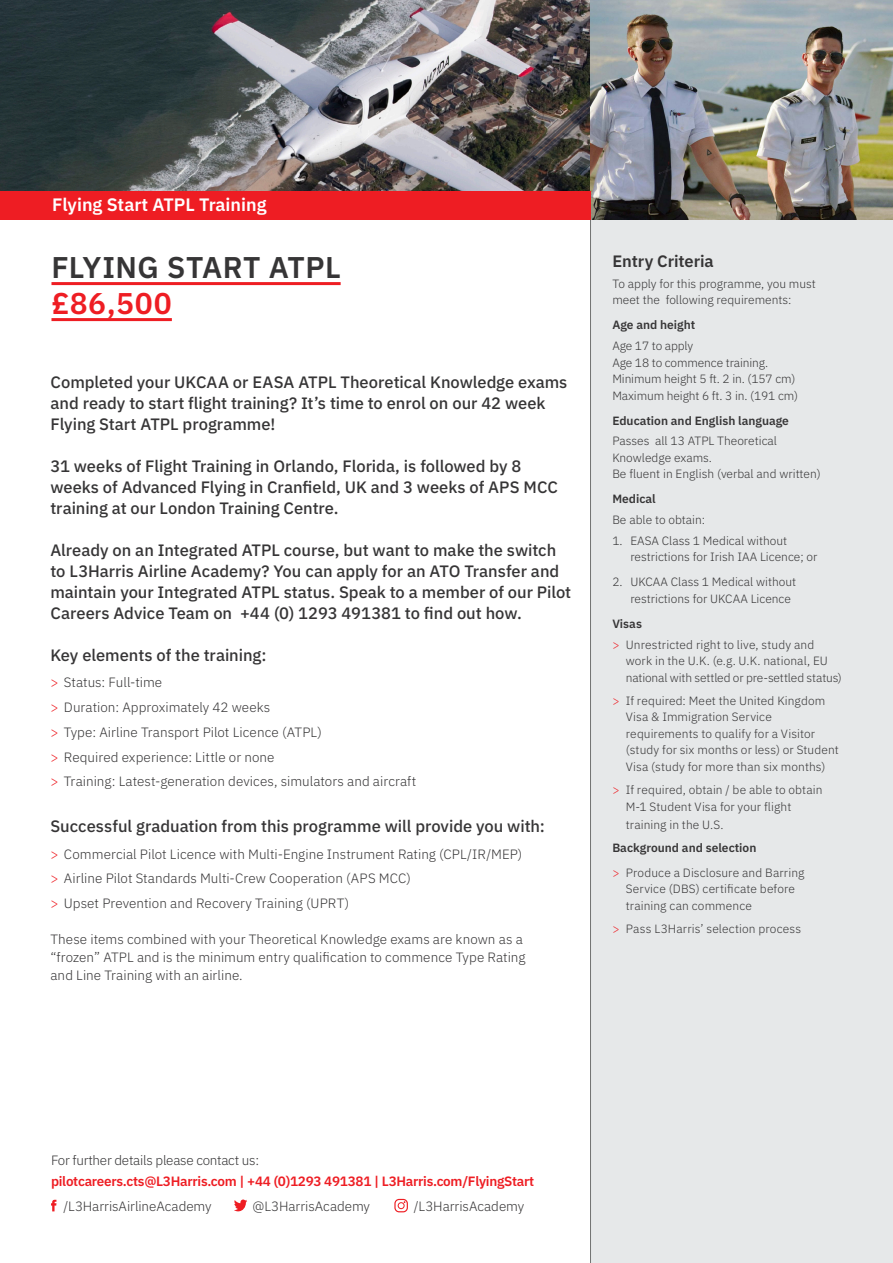
<style>
.page{position:relative;width:893px;height:1263px;background:#fff}
.page>*{position:absolute;margin:0;border:0;box-sizing:border-box;transform-origin:0 0}
.H1___Plex_Sans_20pt__Auto_lead__Titanium{font:600 30px/36px "IBM Plex Sans";letter-spacing:.015em;color:#363536}
.t1{font:600 18px "IBM Plex Sans";color:#fff}
.INTRO___Plex_Sans_Medium_11pt__14_lead__{font:500 16.5px/21px "IBM Plex Sans";color:#363536}
.LIST_LIGHT___Plex_Sans_Light_9pt__12_lea{font:600 16.5px "IBM Plex Sans";letter-spacing:-.005em;color:#363536}
.copy{font:300 13.5px/18px "IBM Plex Sans";color:#363536}
.t2{font:600 13.5px "IBM Plex Sans";letter-spacing:-.02em;color:#ee1d23}
.copy-2{font:300 13.5px "IBM Plex Sans";letter-spacing:-.02em;color:#363536}
.t3{font:300 12px/16.5px "IBM Plex Sans";color:#363536}
.t4{font:600 12px "IBM Plex Sans";color:#363536}
.s1{color:#ee1d23}
</style>
<div class="page">
<div style="left:590px;top:219px;width:303px;height:1044px;background:#e6e8e9"></div>
<hr style="left:51px;top:282px;width:290px;height:3px;background:#ee1d23">
<hr style="left:51px;top:318px;width:121px;height:3px;background:#ee1d23">
<img style="left:0;top:0;width:590px;height:191px">
<img style="left:590px;top:0;width:303px;height:219px">
<svg style="left:51px;top:1200px;width:5px;height:11px"></svg>
<svg style="left:234px;top:1199px;width:13px;height:12px"></svg>
<svg style="left:394px;top:1199px;width:14px;height:13px"></svg>
<hr style="left:590px;top:219px;width:1px;height:1044px;background:#737473">
<div style="left:0;top:191px;width:590px;height:28px;background:#ee1d23"></div>
<p class="t1" style="left:52px;top:190px;width:216px">Flying Start ATPL Training</p>
<p class="H1___Plex_Sans_20pt__Auto_lead__Titanium" style="left:51px;top:246px;width:291px">FLYING START ATPL <span class="s1">£86,500</span></p>
<p class="LIST_LIGHT___Plex_Sans_Light_9pt__12_lea" style="left:612px;top:248px;width:103px">Entry Criteria</p>
<p class="t3" style="left:612px;top:274px;width:205px">To apply for this programme, you must meet the following requirements:</p>
<p class="t4" style="left:612px;top:316px;width:85px">Age and height</p>
<p class="t3" style="left:612px;top:337px;width:82px">Age 17 to apply</p>
<p class="t3" style="left:612px;top:353px;width:187px">Age 18 to commence training.<br>Minimum height 5 ft. 2 in. (157 cm)<br>Maximum height 6 ft. 3 in. (191 cm)</p>
<p class="t4" style="left:612px;top:411px;width:178px">Education and English language</p>
<p class="t3" style="left:612px;top:432px;width:166px">Passes all 13 ATPL Theoretical<br>Knowledge exams.</p>
<p class="t3" style="left:612px;top:465px;width:210px">Be fluent in English (verbal and written)</p>
<p class="t4" style="left:612px;top:490px;width:45px">Medical</p>
<p class="t3" style="left:612px;top:511px;width:94px">Be able to obtain:</p>
<p class="t3" style="left:630px;top:531px;width:189px;text-indent:-18px">1. EASA Class 1 Medical without restrictions for Irish IAA Licence; or</p>
<p class="t3" style="left:630px;top:573px;width:167px;text-indent:-18px">2. UKCAA Class 1 Medical without restrictions for UKCAA Licence</p>
<p class="t4" style="left:612px;top:614px;width:31px">Visas</p>
<p class="t3" style="left:626px;top:635px;width:218px;text-indent:-14px"><span class="s1">&gt;</span> Unrestricted right to live, study and work in the U.K. (e.g. U.K. national, EU national with settled or pre-settled status)</p>
<p class="t3" style="left:626px;top:691px;width:214px;text-indent:-14px"><span class="s1">&gt;</span> If required: Meet the United Kingdom Visa &amp; Immigration Service requirements to qualify for a Visitor (study for six months or less) or Student Visa (study for more than six months)</p>
<p class="t3" style="left:626px;top:781px;width:198px;text-indent:-14px"><span class="s1">&gt;</span> If required, obtain / be able to obtain<br>M-1 Student Visa for your flight</p>
<p class="t3" style="left:626px;top:815px;width:99px">training in the U.S.</p>
<p class="t4" style="left:612px;top:838px;width:146px">Background and selection</p>
<p class="t3" style="left:626px;top:863px;width:180px;text-indent:-14px"><span class="s1">&gt;</span> Produce a Disclosure and Barring<br>Service (DBS) certificate before training can commence</p>
<p class="t3" style="left:612px;top:920px;width:190px"><span class="s1">&gt;</span> Pass L3Harris’ selection process</p>
<p class="INTRO___Plex_Sans_Medium_11pt__14_lead__" style="left:50px;top:370px;width:518px">Completed your UKCAA or EASA ATPL Theoretical Knowledge exams and ready to start flight training? It’s time to enrol on our 42 week<br>Flying Start ATPL programme!</p>
<p class="INTRO___Plex_Sans_Medium_11pt__14_lead__" style="left:50px;top:454px;width:509px">31 weeks of Flight Training in Orlando, Florida, is followed by 8 weeks of Advanced Flying in Cranfield, UK and 3 weeks of APS MCC training at our London Training Centre.</p>
<p class="INTRO___Plex_Sans_Medium_11pt__14_lead__" style="left:50px;top:538px;width:522px">Already on an Integrated ATPL course, but want to make the switch to L3Harris Airline Academy? You can apply for an ATO Transfer and maintain your Integrated ATPL status. Speak to a member of our Pilot Careers Advice Team on +44 (0) 1293 491381 to find out how.</p>
<p class="INTRO___Plex_Sans_Medium_11pt__14_lead__" style="left:50px;top:643px;width:218px">Key elements of the training:</p>
<p class="copy" style="left:50px;top:672px;width:113px"><span class="s1">&gt;</span> Status: Full-time</p>
<p class="copy" style="left:50px;top:697px;width:221px"><span class="s1">&gt;</span> Duration: Approximately 42 weeks</p>
<p class="copy" style="left:50px;top:722px;width:273px"><span class="s1">&gt;</span> Type: Airline Transport Pilot Licence (ATPL)</p>
<p class="copy" style="left:50px;top:747px;width:226px"><span class="s1">&gt;</span> Required experience: Little or none</p>
<p class="copy" style="left:50px;top:771px;width:367px"><span class="s1">&gt;</span> Training: Latest-generation devices, simulators and aircraft</p>
<p class="INTRO___Plex_Sans_Medium_11pt__14_lead__" style="left:50px;top:814px;width:496px">Successful graduation from this programme will provide you with:</p>
<p class="copy" style="left:50px;top:844px;width:473px"><span class="s1">&gt;</span> Commercial Pilot Licence with Multi-Engine Instrument Rating (CPL/IR/MEP)</p>
<p class="copy" style="left:50px;top:868px;width:362px"><span class="s1">&gt;</span> Airline Pilot Standards Multi-Crew Cooperation (APS MCC)</p>
<p class="copy" style="left:50px;top:893px;width:300px"><span class="s1">&gt;</span> Upset Prevention and Recovery Training (UPRT)</p>
<p class="copy" style="left:50px;top:929px;width:477px">These items combined with your Theoretical Knowledge exams are known as a “frozen” ATPL and is the minimum entry qualification to commence Type Rating and Line Training with an airline.</p>
<p class="copy-2" style="left:51px;top:1150px;width:210px">For further details please contact us:</p>
<p class="t2" style="left:51px;top:1170px;width:485px">pilotcareers.cts@L3Harris.com | +44 (0)1293 491381 | L3Harris.com/FlyingStart</p>
<p class="copy" style="left:63px;top:1196px;width:150px">/L3HarrisAirlineAcademy</p>
<p class="copy" style="left:252px;top:1196px;width:119px">@L3HarrisAcademy</p>
<p class="copy" style="left:414px;top:1196px;width:112px">/L3HarrisAcademy</p>
</div>
